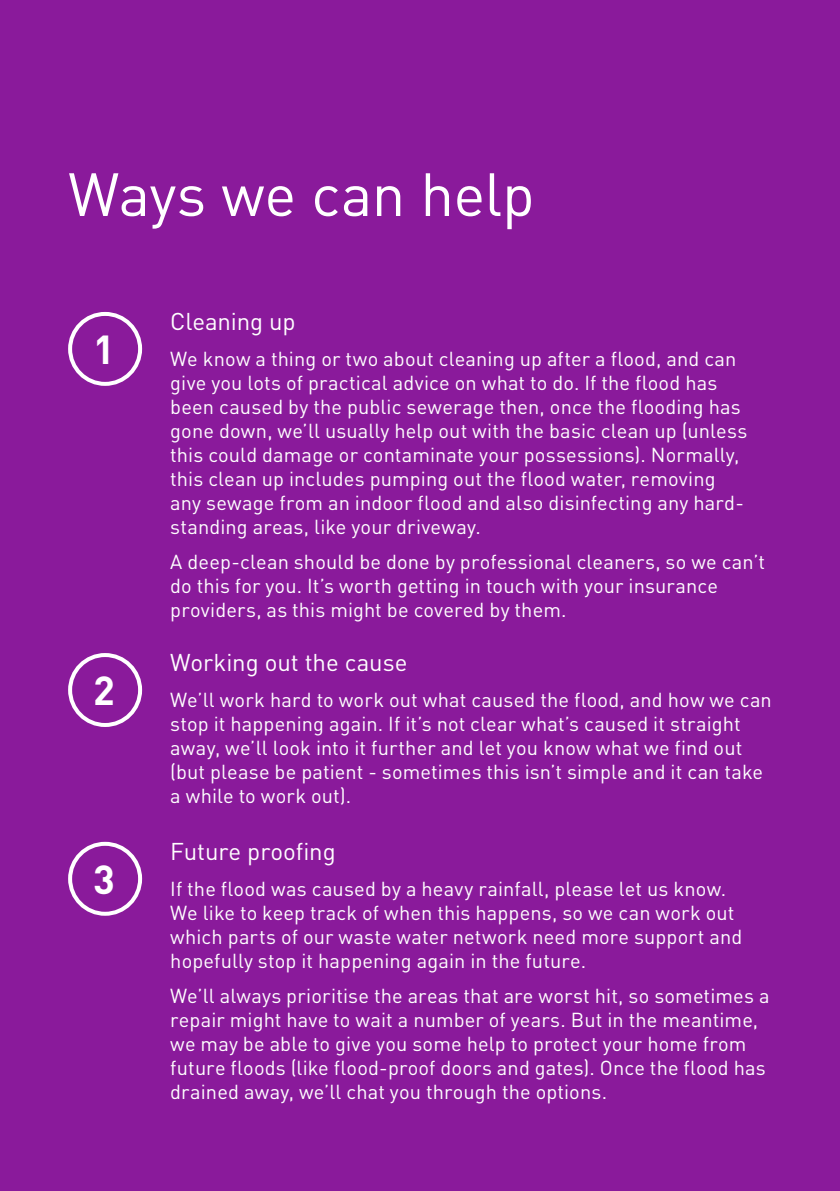
<style>
.page{position:relative;width:840px;height:1191px;background:#fff}
.page>*{position:absolute;margin:0;border:0;box-sizing:border-box;transform-origin:0 0}
.t1{font:60px "DINOT";letter-spacing:-.01em;color:#fff}
.t2{font:700 40px "DINOT";color:#fff}
.t3{font:24px "DINOT";letter-spacing:-.005em;color:#fff}
.t4{font:20px/24px "DINOT";letter-spacing:.005em;color:#fff}
</style>
<div class="page">
<div style="left:0;top:0;width:839px;height:1191px;background:#8a1a9b"></div>
<div style="left:68px;top:312px;width:74px;height:74px;border:4px solid #fff;border-radius:50%"></div>
<div style="left:68px;top:653px;width:74px;height:74px;border:4px solid #fff;border-radius:50%"></div>
<div style="left:68px;top:842px;width:74px;height:73px;border:4px solid #fff;border-radius:50%"></div>
<h1 class="t1" style="left:68px;top:157px;width:468px">Ways we can help</h1>
<h2 class="t2" style="left:93px;top:323px;width:23px">1</h2>
<h2 class="t2" style="left:93px;top:664px;width:23px">2</h2>
<h2 class="t2" style="left:93px;top:853px;width:23px">3</h2>
<p class="t3" style="left:170px;top:307px;width:127px">Cleaning up</p>
<p class="t4" style="left:170px;top:346px;width:578px">We know a thing or two about cleaning up after a flood, and can give you lots of practical advice on what to do. If the flood has been caused by the public sewerage then, once the flooding has gone down, we’ll usually help out with the basic clean up (unless this could damage or contaminate your possessions). Normally, this clean up includes pumping out the flood water, removing any sewage from an indoor flood and also disinfecting any hard&shy;standing areas, like your driveway.</p>
<p class="t4" style="left:170px;top:549px;width:596px">A deep-clean should be done by professional cleaners, so we can’t do this for you. It’s worth getting in touch with your insurance providers, as this might be covered by them.</p>
<p class="t3" style="left:170px;top:647px;width:238px">Working out the cause</p>
<p class="t4" style="left:170px;top:687px;width:602px">We’ll work hard to work out what caused the flood, and how we can stop it happening again. If it’s not clear what’s caused it straight away, we’ll look into it further and let you know what we find out (but please be patient - sometimes this isn’t simple and it can take a while to work out).</p>
<p class="t3" style="left:170px;top:836px;width:167px">Future proofing</p>
<p class="t4" style="left:170px;top:876px;width:573px">If the flood was caused by a heavy rainfall, please let us know.<br>We like to keep track of when this happens, so we can work out which parts of our waste water network need more support and hopefully stop it happening again in the future.</p>
<p class="t4" style="left:170px;top:983px;width:600px">We’ll always prioritise the areas that are worst hit, so sometimes a repair might have to wait a number of years. But in the meantime, we may be able to give you some help to protect your home from future floods (like flood-proof doors and gates). Once the flood has drained away, we’ll chat you through the options.</p>
</div>
